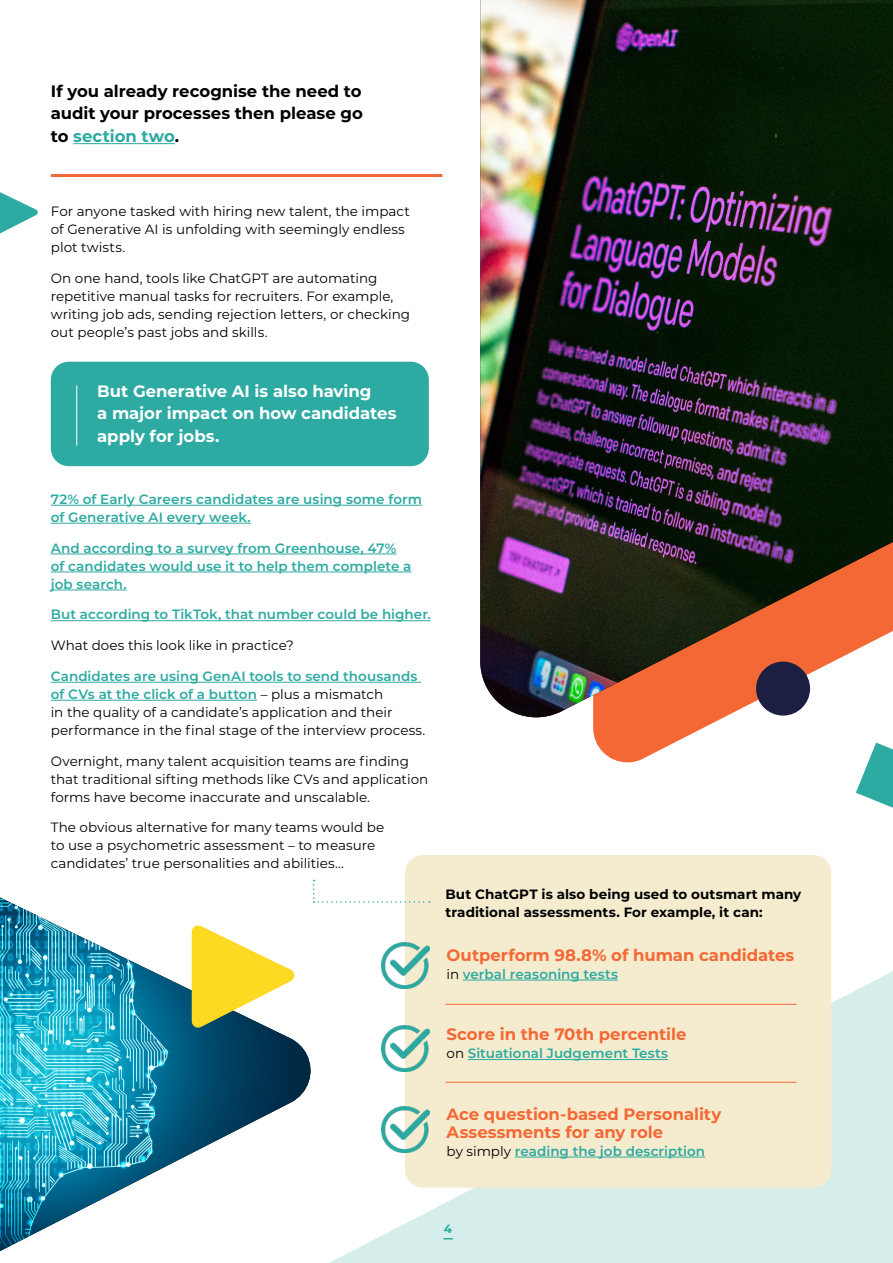
<style>
.page{position:relative;width:893px;height:1263px;background:#fff}
.page>*{position:absolute;margin:0;border:0;box-sizing:border-box;transform-origin:0 0}
.t1{font:700 16.5px/18px "Montserrat";color:#f46835}
.t2{font:700 16.5px/22.5px "Montserrat";color:#000;text-align:justify}
.t3{font:700 16.5px/22.5px "Montserrat";letter-spacing:-.005em;color:#fff}
.t4{font:13.5px/18px "Montserrat";color:#000}
.t5{font:600 13.5px/18px "Montserrat";letter-spacing:.005em;color:#2daaa2}
.t6{font:700 13.5px/18px "Montserrat";letter-spacing:.005em;color:#000}
.t7{font:700 12px "Montserrat";color:#2daaa2}
.s1{color:#2daaa2}
.s2{font-weight:600;color:#2daaa2}
.s3{font-weight:400;color:#000}
</style>
<div class="page">
<svg style="left:329px;top:971px;width:564px;height:292px;fill:#d5eeec"></svg>
<img style="left:0;top:897px;width:311px;height:354px">
<div style="left:405px;top:855px;width:426px;height:333px;background:#f5eccf;border-radius:18px"></div>
<svg style="left:593px;top:717px;width:284px;height:45px"></svg>
<img style="left:480px;top:0;width:413px;height:717px">
<div style="left:756px;top:662px;width:54px;height:54px;background:#1c1f42;border-radius:50%"></div>
<hr style="left:51px;top:505px;width:371px;height:1px;background:#2daaa2">
<hr style="left:51px;top:523px;width:200px;height:1px;background:#2daaa2">
<hr style="left:51px;top:554px;width:345px;height:1px;background:#2daaa2">
<hr style="left:51px;top:572px;width:360px;height:1px;background:#2daaa2">
<hr style="left:51px;top:590px;width:76px;height:1px;background:#2daaa2">
<hr style="left:51px;top:620px;width:380px;height:1px;background:#2daaa2">
<hr style="left:51px;top:682px;width:370px;height:1px;background:#2daaa2">
<hr style="left:51px;top:700px;width:206px;height:1px;background:#2daaa2">
<hr style="left:463px;top:980px;width:155px;height:1px;background:#2daaa2">
<hr style="left:468px;top:1059px;width:200px;height:1px;background:#2daaa2">
<hr style="left:515px;top:1157px;width:190px;height:1px;background:#2daaa2">
<hr style="left:73px;top:143px;width:102px;height:1px;background:#2daaa2">
<svg style="left:192px;top:924px;width:103px;height:104px"></svg>
<svg style="left:0;top:192px;width:38px;height:42px"></svg>
<hr style="left:51px;top:174px;width:391px;height:3px;background:#f46835">
<hr style="left:446px;top:1004px;width:350px;height:1px;background:#f46835">
<hr style="left:446px;top:1082px;width:350px;height:1px;background:#f46835">
<div style="left:51px;top:362px;width:378px;height:104px;background:#2daaa2;border-radius:18px"></div>
<hr style="left:76px;top:385px;width:1px;height:60px;background:#fff">
<img style="left:381px;top:942px;width:48px;height:46px">
<img style="left:381px;top:1026px;width:48px;height:46px">
<img style="left:381px;top:1107px;width:48px;height:46px">
<svg style="left:856px;top:743px;width:37px;height:65px"></svg>
<svg style="left:313px;top:880px;width:117px;height:23px"></svg>
<p class="t2" style="left:51px;top:79px;width:313px">If you already recognise the need to audit your processes then please go to <span class="s1">section two</span>.</p>
<p class="t4" style="left:51px;top:202px;width:361px">For anyone tasked with hiring new talent, the impact of Generative AI is unfolding with seemingly endless plot twists.</p>
<p class="t4" style="left:51px;top:269px;width:361px">On one hand, tools like ChatGPT are automating repetitive manual tasks for recruiters. For example, writing job ads, sending rejection letters, or checking out people’s past jobs and skills.</p>
<p class="t3" style="left:97px;top:379px;width:301px">But Generative AI is also having<br>a major impact on how candidates apply for jobs.</p>
<p class="t5" style="left:51px;top:489px;width:373px">72% of Early Careers candidates are using some form of Generative AI every week.</p>
<p class="t5" style="left:51px;top:538px;width:362px">And according to a survey from Greenhouse, 47% of candidates would use it to help them complete a job search.</p>
<p class="t5" style="left:51px;top:605px;width:381px">But according to TikTok, that number could be higher.</p>
<p class="t4" style="left:51px;top:636px;width:245px">What does this look like in practice?</p>
<p class="t4" style="left:51px;top:667px;width:376px"><span class="s2">Candidates are using GenAI tools to send thousands of CVs at the click of a button</span> – plus a mismatch<br>in the quality of a candidate’s application and their performance in the final stage of the interview process.</p>
<p class="t4" style="left:51px;top:751px;width:379px">Overnight, many talent acquisition teams are finding that traditional sifting methods like CVs and application forms have become inaccurate and unscalable.</p>
<p class="t4" style="left:51px;top:818px;width:335px">The obvious alternative for many teams would be to use a psychometric assessment – to measure candidates’ true personalities and abilities...</p>
<p class="t6" style="left:446px;top:884px;width:357px">But ChatGPT is also being used to outsmart many traditional assessments. For example, it can:</p>
<p class="t1" style="left:447px;top:945px;width:349px">Outperform 98.8% of human candidates</p>
<p class="t5" style="left:447px;top:964px;width:173px"><span class="s3">in</span> verbal reasoning tests</p>
<p class="t1" style="left:447px;top:1024px;width:241px">Score in the 70th percentile</p>
<p class="t5" style="left:447px;top:1044px;width:223px"><span class="s3">on</span> Situational Judgement Tests</p>
<p class="t1" style="left:447px;top:1104px;width:276px">Ace question-based Personality<br>Assessments for any role</p>
<p class="t5" style="left:447px;top:1141px;width:260px"><span class="s3">by simply</span> reading the job description</p>
<p class="t7" style="left:444px;top:1220px;width:10px">4</p>
</div>
